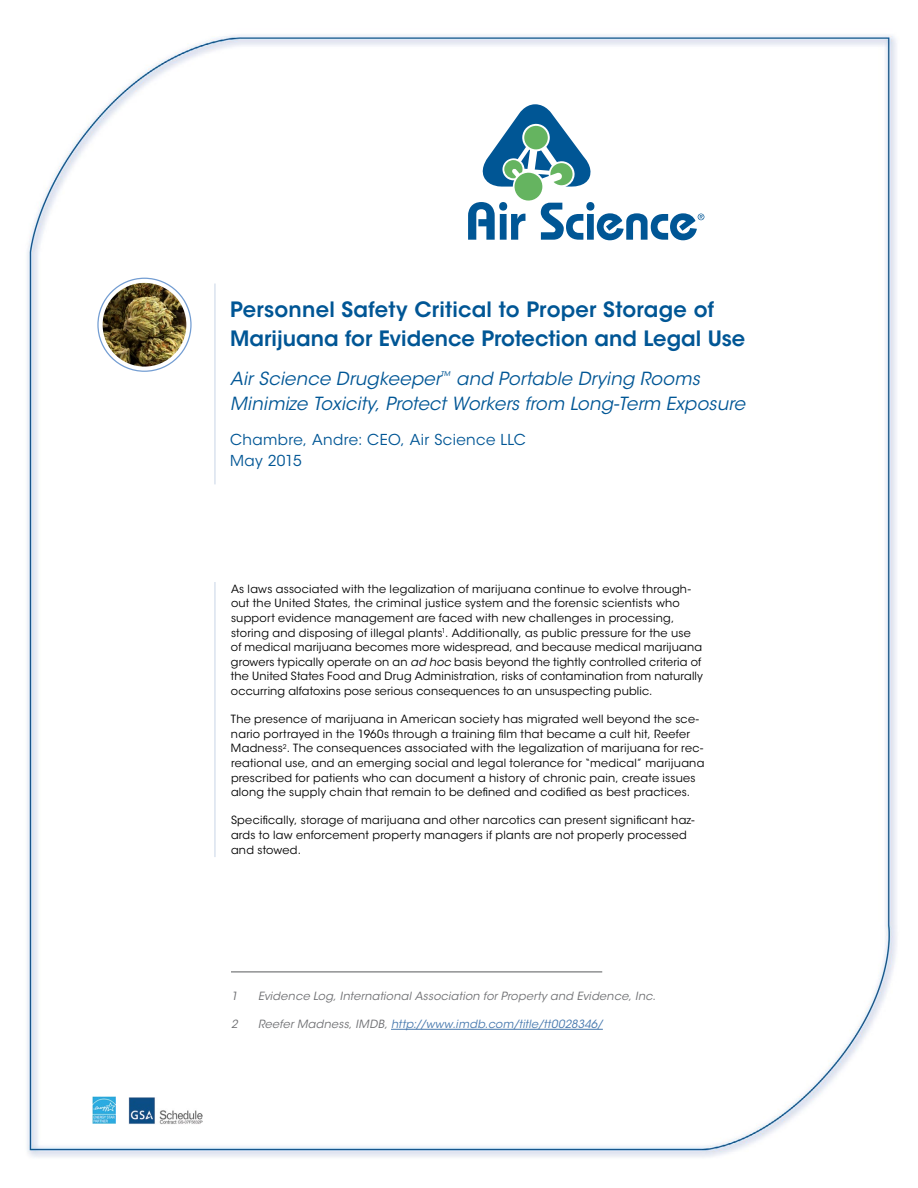
<style>
.page{position:relative;width:918px;height:1188px;background:#fff}
.page>*{position:absolute;margin:0;border:0;box-sizing:border-box;transform-origin:0 0}
.t1{font:600 21px/28.5px "ITC Avant Garde Std";color:#005695}
.t2{font:italic 18px/25.5px "ITC Avant Garde Std";letter-spacing:.01em;color:#005695}
.t3{font:15px/21px "ITC Avant Garde Std";letter-spacing:.025em;color:#005695}
.t4{font:11.25px/14.7px "ITC Avant Garde Std";letter-spacing:.02em;color:#000}
.t5{font:italic 11.25px "ITC Avant Garde Std";letter-spacing:.02em;color:#6d6e71}
.t6{font:italic 11.25px "ITC Avant Garde Std";letter-spacing:.02em;color:#4577ad}
.s1{font-style:italic}
.s2{color:#6d6e71}
</style>
<div class="page">
<img style="left:27px;top:35px;width:870px;height:1122px">
<svg style="left:468px;top:202px;width:57px;height:38px"></svg>
<svg style="left:480px;top:104px;width:113px;height:83px"></svg>
<div style="left:524px;top:126px;width:24px;height:24px;background:#65b460;border-radius:50%"></div>
<div style="left:514px;top:172px;width:29px;height:29px;background:#65b460;border-radius:50%"></div>
<svg style="left:541px;top:202px;width:163px;height:38px"></svg>
<img style="left:92px;top:1097px;width:23px;height:27px">
<img style="left:129px;top:1097px;width:74px;height:27px">
<hr style="left:215px;top:284px;width:1px;height:200px;background:#7393c1">
<hr style="left:215px;top:582px;width:1px;height:275px;background:#7393c1">
<hr style="left:231px;top:972px;width:371px;height:1px;background:#58595b">
<hr style="left:391px;top:1029px;width:212px;height:1px;background:#4577ad">
<svg style="left:98px;top:278px;width:93px;height:93px"></svg>
<img style="left:103px;top:283px;width:83px;height:84px;border-radius:42px">
<h1 class="t1" style="left:230px;top:296px;width:517px">Personnel Safety Critical to Proper Storage of<br>Marijuana for Evidence Protection and Legal Use</h1>
<h2 class="t2" style="left:230px;top:366px;width:517px">Air Science Drugkeeper<sup>™</sup> and Portable Drying Rooms<br>Minimize Toxicity, Protect Workers from Long-Term Exposure</h2>
<h3 class="t3" style="left:230px;top:429px;width:297px">Chambre, Andre: CEO, Air Science LLC<br>May 2015</h3>
<p class="t4" style="left:231px;top:581px;width:473px">As laws associated with the legalization of marijuana continue to evolve through&shy;out the United States, the criminal justice system and the forensic scientists who support evidence management are faced with new challenges in processing, storing and disposing of illegal plants<sup>1</sup>. Additionally, as public pressure for the use of medical marijuana becomes more widespread, and because medical marijuana growers typically operate on an <span class="s1">ad hoc</span> basis beyond the tightly controlled criteria of the United States Food and Drug Administration, risks of contamination from naturally occurring alfatoxins pose serious consequences to an unsuspecting public.</p>
<p class="t4" style="left:231px;top:712px;width:475px">The presence of marijuana in American society has migrated well beyond the sce&shy;nario portrayed in the 1960s through a training film that became a cult hit, Reefer Madness<sup>2</sup>. The consequences associated with the legalization of marijuana for rec&shy;reational use, and an emerging social and legal tolerance for “medical” marijuana prescribed for patients who can document a history of chronic pain, create issues along the supply chain that remain to be defined and codified as best practices.</p>
<p class="t4" style="left:231px;top:813px;width:465px">Specifically, storage of marijuana and other narcotics can present significant haz&shy;ards to law enforcement property managers if plants are not properly processed and stowed.</p>
<p class="t5" style="left:231px;top:989px;width:8px">1</p>
<p class="t5" style="left:258px;top:989px;width:399px">Evidence Log, International Association for Property and Evidence, Inc.</p>
<p class="t5" style="left:231px;top:1017px;width:8px">2</p>
<p class="t6" style="left:258px;top:1017px;width:346px"><span class="s2">Reefer Madness, IMDB,</span> http://www.imdb.com/title/tt0028346/</p>
</div>
